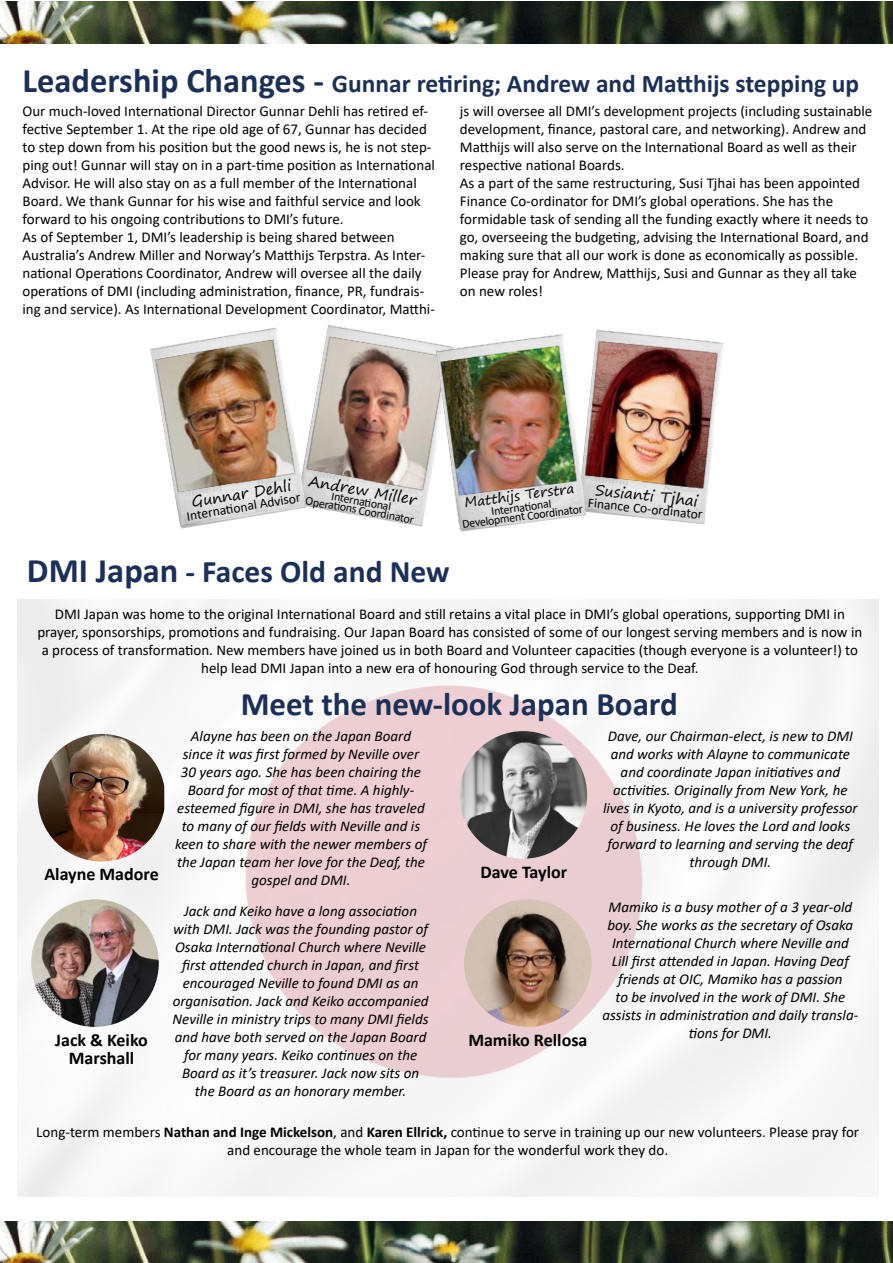
<style>
.page{position:relative;width:893px;height:1263px;background:#fff}
.page>*{position:absolute;margin:0;border:0;box-sizing:border-box;transform-origin:0 0}
.t1{font:700 33px "Calibri";color:#1c2f57}
.t2{font:700 31.5px "Calibri";color:#1c2f57}
.t3{font:700 25.5px "Calibri";color:#1c2f57}
.t4{font:700 18px/18px "Calibri";color:#000;text-align:center}
.t5{font:15px/18px "Calibri";color:#000}
.t6{font:italic 15px/18px "Calibri";color:#000;text-align:center}
.t7{font:15px "Segoe Print";color:#000}
.t8{font:13.5px "Calibri";color:#000}
.t9{font:13.5px "Segoe Print";color:#000}
.t10{font:12px/9px "Calibri";color:#000;text-align:center}
.s1{font-size:34.5px}
.s2{font-weight:700}
</style>
<div class="page">
<img style="left:0;top:1px;width:893px;height:43px">
<img style="left:0;top:1222px;width:893px;height:41px">
<img style="left:306px;top:325px;width:130px;height:202px">
<img style="left:586px;top:329px;width:137px;height:195px">
<img style="left:436px;top:334px;width:150px;height:198px">
<img style="left:150px;top:327px;width:156px;height:202px">
<img style="left:17px;top:599px;width:862px;height:597px">
<img style="left:38px;top:734px;width:126px;height:127px">
<img style="left:459px;top:731px;width:128px;height:128px;border-radius:64px">
<img style="left:31px;top:899px;width:128px;height:128px;border-radius:64px">
<img style="left:464px;top:899px;width:128px;height:128px;border-radius:64px">
<h3 class="t3" style="left:23px;top:65px;width:838px"><span class="s1">Leadership Changes -</span> Gunnar retiring; Andrew and Matthijs stepping up</h3>
<p class="t5" style="left:23px;top:101px;width:414px">Our much-loved International Director Gunnar Dehli has retired ef&shy;fective September 1. At the ripe old age of 67, Gunnar has decided to step down from his position but the good news is, he is not step&shy;ping out! Gunnar will stay on in a part-time position as International Advisor. He will also stay on as a full member of the International Board. We thank Gunnar for his wise and faithful service and look forward to his ongoing contributions to DMI’s future.<br>As of September 1, DMI’s leadership is being shared between Australia’s Andrew Miller and Norway’s Matthijs Terpstra. As Inter&shy;national Operations Coordinator, Andrew will oversee all the daily operations of DMI (including administration, finance, PR, fundrais&shy;ing and service). As International Development Coordinator, Matthi-</p>
<p class="t5" style="left:460px;top:101px;width:414px">js will oversee all DMI’s development projects (including sustainable development, finance, pastoral care, and networking). Andrew and Matthijs will also serve on the International Board as well as their respective national Boards.<br>As a part of the same restructuring, Susi Tjhai has been appointed Finance Co-ordinator for DMI’s global operations. She has the formidable task of sending all the funding exactly where it needs to go, overseeing the budgeting, advising the International Board, and making sure that all our work is done as economically as possible.<br>Please pray for Andrew, Matthijs, Susi and Gunnar as they all take on new roles!</p>
<p class="t7" style="left:312px;top:467px;width:110px;rotate:10deg">Andrew Miller</p>
<p class="t7" style="left:597px;top:477px;width:105px;rotate:6deg">Susianti Tjhai</p>
<p class="t7" style="left:189px;top:489px;width:102px;rotate:-10deg">Gunnar Dehli</p>
<p class="t10" style="left:308px;top:487px;width:112px;rotate:10deg">Internati onal<br>Operati ons Coordinator</p>
<p class="t9" style="left:463px;top:490px;width:112px;rotate:-7deg">Matthijs Terstra</p>
<p class="t8" style="left:185px;top:506px;width:117px;rotate:-9deg">Internati onal Advisor</p>
<h2 class="t2" style="left:27px;top:549px;width:424px"><span class="s1">DMI Japan</span> - Faces Old and New</h2>
<p class="t5" style="left:37px;top:604px;width:826px;text-align:center">DMI Japan was home to the original International Board and still retains a vital place in DMI’s global operations, supporting DMI in prayer, sponsorships, promotions and fundraising. Our Japan Board has consisted of some of our longest serving members and is now in a process of transformation. New members have joined us in both Board and Volunteer capacities (though everyone is a volunteer!) to help lead DMI Japan into a new era of honouring God through service to the Deaf.</p>
<h1 class="t1" style="left:241px;top:681px;width:439px">Meet the new-look Japan Board</h1>
<p class="t6" style="left:175px;top:726px;width:253px">Alayne has been on the Japan Board since it was first formed by Neville over 30 years ago. She has been chairing the Board for most of that time. A highly&shy;esteemed figure in DMI, she has traveled to many of our fields with Neville and is keen to share with the newer members of the Japan team her love for the Deaf, the gospel and DMI.</p>
<p class="t6" style="left:603px;top:726px;width:256px">Dave, our Chairman-elect, is new to DMI and works with Alayne to communicate and coordinate Japan initiatives and activities. Originally from New York, he lives in Kyoto, and is a university professor of business. He loves the Lord and looks forward to learning and serving the deaf through DMI.</p>
<p class="t6" style="left:173px;top:901px;width:257px">Jack and Keiko have a long association with DMI. Jack was the founding pastor of Osaka International Church where Neville first attended church in Japan, and first encouraged Neville to found DMI as an organisation. Jack and Keiko accompanied Neville in ministry trips to many DMI fields and have both served on the Japan Board for many years. Keiko continues on the Board as it’s treasurer. Jack now sits on the Board as an honorary member.</p>
<p class="t6" style="left:602px;top:897px;width:257px">Mamiko is a busy mother of a 3 year-old boy. She works as the secretary of Osaka International Church where Neville and Lill first attended in Japan. Having Deaf friends at OIC, Mamiko has a passion<br>to be involved in the work of DMI. She assists in administration and daily transla&shy;tions for DMI.</p>
<p class="t5" style="left:36px;top:1122px;width:824px;text-align:center">Long-term members <span class="s2">Nathan and Inge Mickelson</span>, and <span class="s2">Karen Ellrick,</span> continue to serve in training up our new volunteers. Please pray for and encourage the whole team in Japan for the wonderful work they do.</p>
<p class="t8" style="left:589px;top:493px;width:117px;rotate:6deg">Finance Co-ordinator</p>
<p class="t10" style="left:460px;top:510px;width:123px;rotate:-7deg">Internati onal<br>Development Coordinator</p>
<p class="t4" style="left:481px;top:863px;width:88px">Dave Taylor</p>
<p class="t4" style="left:44px;top:865px;width:116px">Alayne Madore</p>
<p class="t4" style="left:55px;top:1030px;width:94px">Jack &amp; Keiko<br>Marshall</p>
<p class="t4" style="left:468px;top:1030px;width:121px">Mamiko Rellosa</p>
</div>
